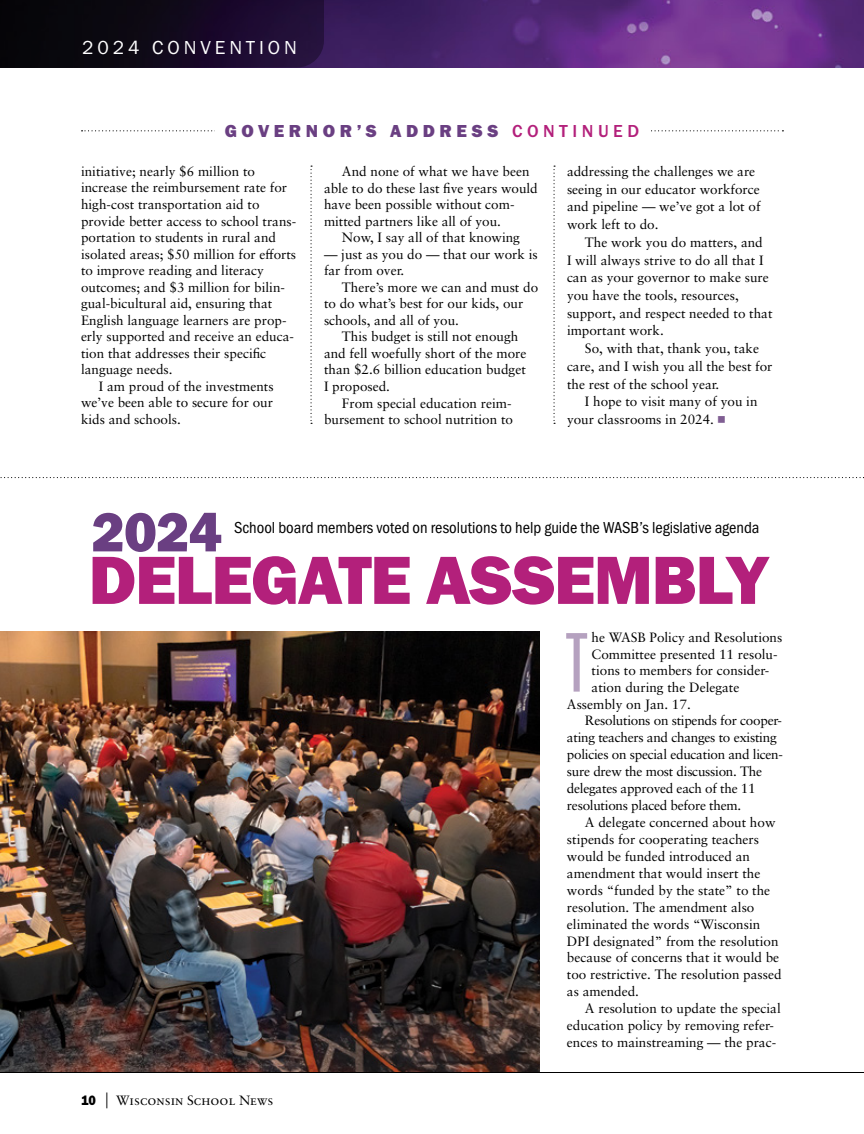
<style>
.page{position:relative;width:864px;height:1134px;background:#fff}
.page>*{position:absolute;margin:0;border:0;box-sizing:border-box;transform-origin:0 0}
.t1{font:87.75px "Franklin Gothic URW Ext Com D Boo";color:#b5a1bf}
.t2{font:70.5px "Franklin Gothic URW Hea";letter-spacing:-.02em;color:#b3207b}
.t3{font:57px "Franklin Gothic URW Hea";color:#6a3f82}
.t4{font:19.5px "Franklin Gothic URW Boo";letter-spacing:.2em;color:#fff}
.t5{font:18px "Franklin Gothic URW Hea";letter-spacing:.25em;color:#6a3f82}
.t6{font:16.5px "Franklin Gothic URW Cond";color:#000}
.t7{font:13.5px/17.7px "Sabon LT Pro";color:#000}
.s1{font-family:"Franklin Gothic URW";font-weight:500;color:#b3207b}
.s2{font-family:"Universal Std Newswith Comm Pi";color:#805e93}
.s3{font-family:"Franklin Gothic URW Hea";font-size:14.1px}
.s4{font-size:20.25px}
</style>
<div class="page">
<img style="left:324px;top:0;width:540px;height:68px">
<svg style="left:0;top:0;width:324px;height:68px;background:#12091e"></svg>
<svg style="left:0;top:477px;width:864px;height:1px"></svg>
<svg style="left:82px;top:130px;width:701px;height:1px"></svg>
<div style="left:215px;top:125px;width:434px;height:13px;background:#fff"></div>
<img style="left:0;top:632px;width:540px;height:440px">
<svg style="left:310px;top:166px;width:2px;height:258px"></svg>
<svg style="left:554px;top:166px;width:1px;height:258px"></svg>
<hr style="left:0;top:1072px;width:864px;height:1px;background:#000">
<h3 class="t4" style="left:82px;top:35px;width:216px">2024 CONVENTION</h3>
<h3 class="t5" style="left:225px;top:119px;width:416px">GOVERNOR’S ADDRESS <span class="s1">CONTINUED</span></h3>
<p class="t7" style="left:81px;top:162px;width:176px">initiative; nearly $6 million to</p>
<p class="t7" style="left:81px;top:179px;width:208px">increase the reimbursement rate for</p>
<p class="t7" style="left:81px;top:195px;width:180px">high-cost transportation aid to</p>
<p class="t7" style="left:81px;top:212px;width:217px">provide better access to school trans-</p>
<p class="t7" style="left:81px;top:228px;width:197px">portation to students in rural and</p>
<p class="t7" style="left:81px;top:245px;width:217px">isolated areas; $50 million for efforts</p>
<p class="t7" style="left:81px;top:261px;width:185px">to improve reading and literacy</p>
<p class="t7" style="left:81px;top:278px;width:206px">outcomes; and $3 million for bilin-</p>
<p class="t7" style="left:81px;top:294px;width:193px">gual-bicultural aid, ensuring that</p>
<p class="t7" style="left:81px;top:311px;width:207px">English language learners are prop-</p>
<p class="t7" style="left:81px;top:327px;width:215px">erly supported and receive an educa-</p>
<p class="t7" style="left:81px;top:344px;width:187px">tion that addresses their specific</p>
<p class="t7" style="left:81px;top:360px;width:93px">language needs.</p>
<p class="t7" style="left:99px;top:377px;width:176px">I am proud of the investments</p>
<p class="t7" style="left:81px;top:394px;width:194px">we’ve been able to secure for our</p>
<p class="t7" style="left:81px;top:410px;width:101px">kids and schools.</p>
<p class="t7" style="left:324px;top:163px;width:215px;line-height:16.5px;text-indent:18px">And none of what we have been able to do these last five years would have been possible without com&shy;mitted partners like all of you.</p>
<p class="t7" style="left:342px;top:228px;width:180px">Now, I say all of that knowing</p>
<p class="t7" style="left:324px;top:245px;width:215px;line-height:16.5px">— just as you do — that our work is far from over.</p>
<p class="t7" style="left:324px;top:278px;width:216px;line-height:16.5px;text-indent:18px">There’s more we can and must do to do what’s best for our kids, our schools, and all of you.</p>
<p class="t7" style="left:324px;top:328px;width:204px;line-height:16.5px;text-indent:18px">This budget is still not enough and fell woefully short of the more than $2.6 billion education budget<br>I proposed.</p>
<p class="t7" style="left:324px;top:394px;width:191px;line-height:16.5px;text-align:right">From special education reim&shy;bursement to school nutrition to</p>
<p class="t7" style="left:567px;top:162px;width:195px">addressing the challenges we are seeing in our educator workforce and pipeline — we’ve got a lot of work left to do.</p>
<p class="t7" style="left:567px;top:233px;width:207px;text-indent:18px">The work you do matters, and<br>I will always strive to do all that I can as your governor to make sure you have the tools, resources, support, and respect needed to that important work.</p>
<p class="t7" style="left:567px;top:339px;width:207px;text-indent:18px">So, with that, thank you, take care, and I wish you all the best for the rest of the school year.</p>
<p class="t7" style="left:567px;top:392px;width:192px;text-indent:18px">I hope to visit many of you in your classrooms in 2024. <span class="s2">◾</span></p>
<h3 class="t3" style="left:91px;top:495px;width:132px">2024</h3>
<h2 class="t2" style="left:88px;top:535px;width:681px">DELEGATE ASSEMBLY</h2>
<p class="t6" style="left:234px;top:516px;width:527px">School board members voted on resolutions to help guide the WASB’s legislative agenda</p>
<p class="t7" style="left:81px;top:1091px;width:194px"><span class="s3">10</span> <span class="s4">|</span> Wisconsin School News</p>
<h1 class="t1" style="left:567px;top:616px;width:21px">T</h1>
<p class="t7" style="left:592px;top:628px;width:192px">he WASB Policy and Resolutions</p>
<p class="t7" style="left:592px;top:645px;width:187px">Committee presented 11 resolu-</p>
<p class="t7" style="left:592px;top:661px;width:179px">tions to members for consider-</p>
<p class="t7" style="left:592px;top:678px;width:149px">ation during the Delegate</p>
<p class="t7" style="left:567px;top:695px;width:125px">Assembly on Jan. 17.</p>
<p class="t7" style="left:585px;top:712px;width:199px">Resolutions on stipends for cooper-</p>
<p class="t7" style="left:567px;top:728px;width:211px">ating teachers and changes to existing</p>
<p class="t7" style="left:567px;top:745px;width:218px">policies on special education and licen-</p>
<p class="t7" style="left:567px;top:762px;width:197px">sure drew the most discussion. The</p>
<p class="t7" style="left:567px;top:779px;width:190px">delegates approved each of the 11</p>
<p class="t7" style="left:567px;top:796px;width:176px">resolutions placed before them.</p>
<p class="t7" style="left:585px;top:813px;width:192px">A delegate concerned about how</p>
<p class="t7" style="left:567px;top:830px;width:194px">stipends for cooperating teachers</p>
<p class="t7" style="left:567px;top:847px;width:185px">would be funded introduced an</p>
<p class="t7" style="left:567px;top:864px;width:195px">amendment that would insert the</p>
<p class="t7" style="left:567px;top:881px;width:205px">words “funded by the state” to the</p>
<p class="t7" style="left:567px;top:898px;width:189px">resolution. The amendment also</p>
<p class="t7" style="left:567px;top:915px;width:195px">eliminated the words “Wisconsin</p>
<p class="t7" style="left:567px;top:932px;width:213px">DPI designated” from the resolution</p>
<p class="t7" style="left:567px;top:949px;width:214px">because of concerns that it would be</p>
<p class="t7" style="left:567px;top:965px;width:216px">too restrictive. The resolution passed</p>
<p class="t7" style="left:567px;top:982px;width:73px">as amended.</p>
<p class="t7" style="left:585px;top:999px;width:197px">A resolution to update the special</p>
<p class="t7" style="left:567px;top:1016px;width:209px">education policy by removing refer-</p>
<p class="t7" style="left:567px;top:1033px;width:211px">ences to mainstreaming — the prac-</p>
</div>
